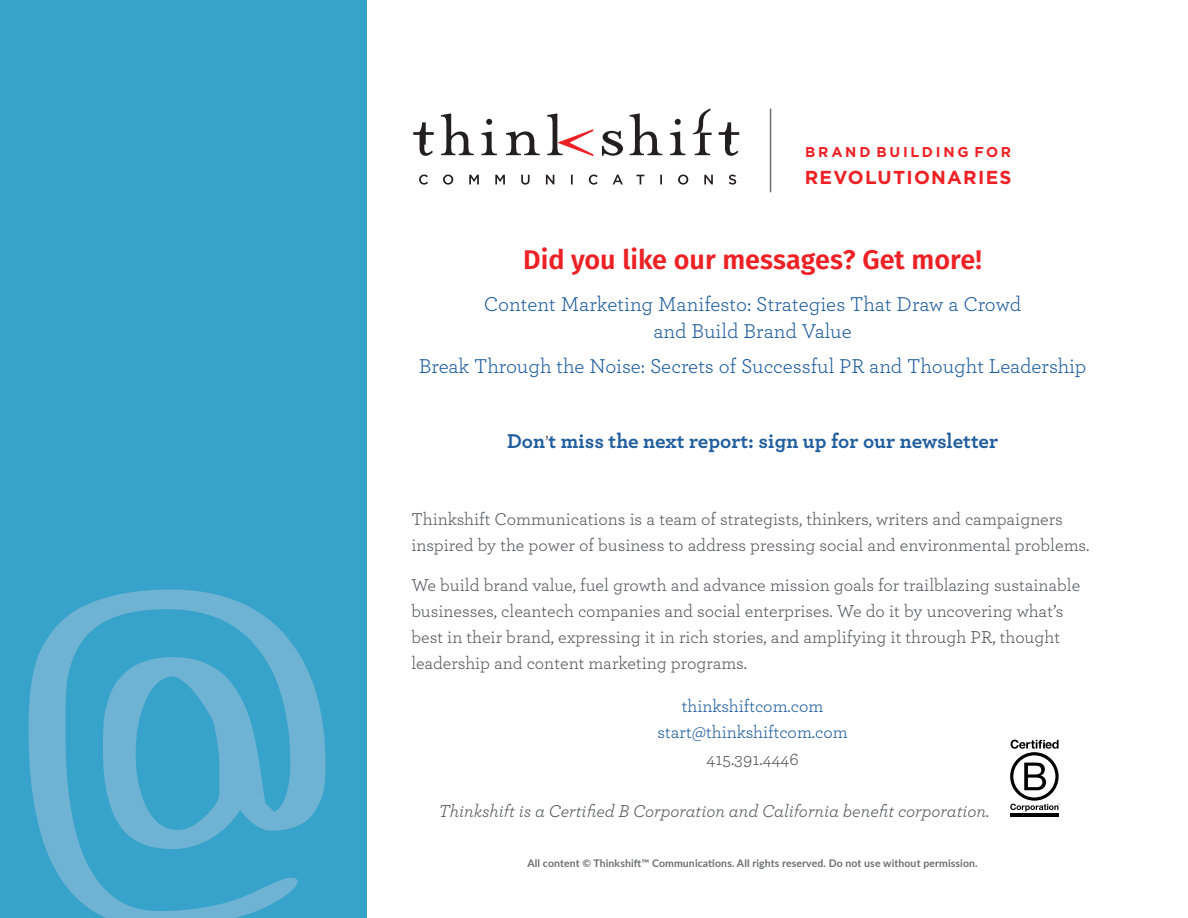
<style>
.page{position:relative;width:1188px;height:918px;background:#fff}
.page>*{position:absolute;margin:0;border:0;box-sizing:border-box;transform-origin:0 0}
.t1{font:600 27px "Fira Sans";color:#ed2125}
.t2{font:21px/26.2px "Archer";color:#215e9e;text-align:center}
.t3{font:700 21px "Archer";color:#215e9e}
.t4{font:700 18.75px "Gotham";letter-spacing:.065em;color:#ed2125}
.t5{font:18px/26.2px "Archer";color:#58595b}
.t6{font:italic 18px "Archer";color:#58595b}
.t7{font:18px/26.2px "Archer";color:#215e9e;text-align:center}
.t8{font:700 14.25px "Gotham";letter-spacing:.19em;color:#ed2125}
.t9{font:700 10.5px "Lato";letter-spacing:.01em;color:#6d6e71}
.s1{font-weight:400;font-size:18px;color:#58595b}
</style>
<div class="page">
<div style="left:0;top:0;width:367px;height:918px;background:#38a3ca"></div>
<svg style="left:28px;top:589px;width:297px;height:329px"></svg>
<svg style="left:413px;top:109px;width:326px;height:76px"></svg>
<hr style="left:770px;top:109px;width:1px;height:83px;background:#6d6e71">
<hr style="left:1010px;top:814px;width:49px;height:3px;background:#000">
<svg style="left:1010px;top:740px;width:50px;height:72px"></svg>
<p class="t8" style="left:805px;top:143px;width:208px">BRAND B UILDING FOR</p>
<p class="t4" style="left:805px;top:167px;width:208px">REVOLUTIONARIES</p>
<h1 class="t1" style="left:523px;top:240px;width:460px">Did you like our messages? Get more!</h1>
<p class="t2" style="left:484px;top:290px;width:539px">Content Marketing Manifesto: Strategies That Draw a Crowd and Build Brand Value</p>
<p class="t2" style="left:419px;top:352px;width:669px">Break Through the Noise: Secrets of Successful PR and Thought Leadership</p>
<p class="t3" style="left:507px;top:424px;width:493px">Don<span class="s1">’</span>t miss the next report: sign up for our newsletter</p>
<p class="t5" style="left:411px;top:505px;width:680px">Thinkshift Communications is a team of strategists, thinkers, writers and campaigners inspired by the power of business to address pressing social and environmental problems.</p>
<p class="t5" style="left:411px;top:571px;width:670px">We build brand value, fuel growth and advance mission goals for trailblazing sustainable businesses, cleantech companies and social enterprises. We do it by uncovering what’s best in their brand, expressing it in rich stories, and amplifying it through PR, thought leadership and content marketing programs.</p>
<p class="t7" style="left:658px;top:692px;width:192px">thinkshiftcom.com start@thinkshiftcom.com</p>
<p class="t5" style="left:707px;top:745px;width:94px">415.391.4446</p>
<p class="t6" style="left:438px;top:798px;width:553px">Thinkshift is a Certified B Corporation and California benefit corporation.</p>
<p class="t9" style="left:527px;top:855px;width:452px">All content © Thinkshift™ Communications. All rights reserved. Do not use without permission.</p>
</div>
